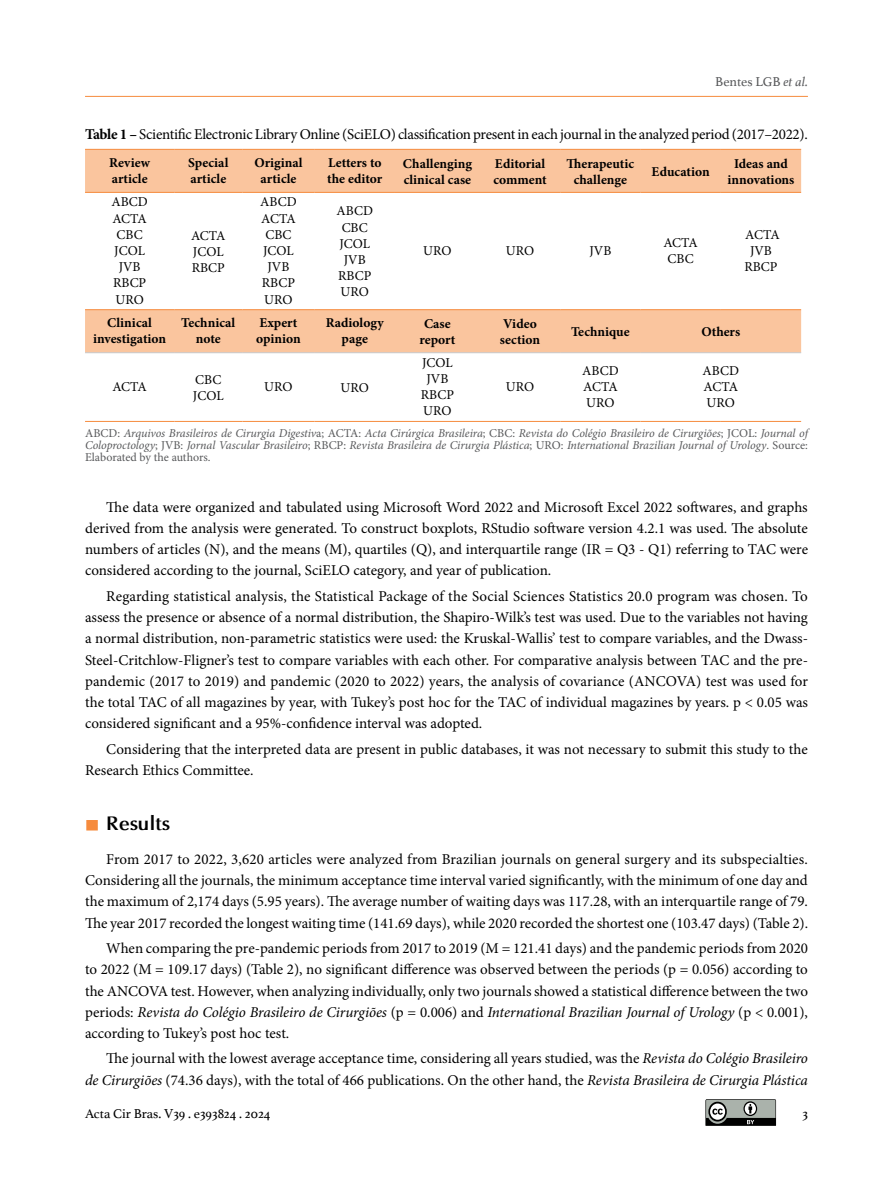
<style>
.page{position:relative;width:893px;height:1191px;background:#fff}
.page>*{position:absolute;margin:0;border:0;box-sizing:border-box;transform-origin:0 0}
.t1{font:700 19.5px "Optima";color:#000}
.t2{font:15px/21.1px "Minion Pro";letter-spacing:-.005em;color:#000;text-align:justify}
.t3{font:700 13.5px/16.2px "Minion Pro";color:#000}
.t4{font:13.5px/16.2px "Minion Pro";color:#000;text-align:center}
.t5{font:13.5px "Athelas";color:#000}
.t6{font:13.5px "Athelas";color:#58595b}
.t7{font:italic 12px/12.1px "Minion Pro";letter-spacing:-.01em;color:#58595b;text-align:justify}
.s1{font-style:italic}
.s2{font-weight:700}
.s3{font-style:normal}
</style>
<div class="page">
<svg style="left:705px;top:1099px;width:72px;height:27px;background:#777a77"></svg>
<hr style="left:85px;top:96px;width:723px;height:1px;background:#f68b3d">
<div style="left:86px;top:820px;width:12px;height:10px;background:#f68b3d"></div>
<svg style="left:85px;top:150px;width:716px;height:202px"></svg>
<hr style="left:85px;top:352px;width:89px;height:1px;background:#c7c8ca">
<hr style="left:174px;top:352px;width:68px;height:1px;background:#c7c8ca">
<hr style="left:242px;top:352px;width:73px;height:1px;background:#c7c8ca">
<hr style="left:315px;top:352px;width:80px;height:1px;background:#c7c8ca">
<hr style="left:395px;top:352px;width:85px;height:1px;background:#c7c8ca">
<hr style="left:480px;top:352px;width:80px;height:1px;background:#c7c8ca">
<hr style="left:560px;top:352px;width:81px;height:1px;background:#c7c8ca">
<hr style="left:641px;top:352px;width:80px;height:1px;background:#c7c8ca">
<hr style="left:721px;top:352px;width:80px;height:1px;background:#c7c8ca">
<hr style="left:85px;top:149px;width:89px;height:1px;background:#f68b3d">
<hr style="left:174px;top:149px;width:68px;height:1px;background:#f68b3d">
<hr style="left:242px;top:149px;width:73px;height:1px;background:#f68b3d">
<hr style="left:315px;top:149px;width:80px;height:1px;background:#f68b3d">
<hr style="left:395px;top:149px;width:85px;height:1px;background:#f68b3d">
<hr style="left:480px;top:149px;width:80px;height:1px;background:#f68b3d">
<hr style="left:560px;top:149px;width:81px;height:1px;background:#f68b3d">
<hr style="left:641px;top:149px;width:80px;height:1px;background:#f68b3d">
<hr style="left:721px;top:149px;width:80px;height:1px;background:#f68b3d">
<hr style="left:85px;top:192px;width:89px;height:1px;background:#f68b3d">
<hr style="left:174px;top:192px;width:68px;height:1px;background:#f68b3d">
<hr style="left:242px;top:192px;width:73px;height:1px;background:#f68b3d">
<hr style="left:315px;top:192px;width:80px;height:1px;background:#f68b3d">
<hr style="left:395px;top:192px;width:85px;height:1px;background:#f68b3d">
<hr style="left:480px;top:192px;width:80px;height:1px;background:#f68b3d">
<hr style="left:560px;top:192px;width:81px;height:1px;background:#f68b3d">
<hr style="left:641px;top:192px;width:80px;height:1px;background:#f68b3d">
<hr style="left:721px;top:192px;width:80px;height:1px;background:#f68b3d">
<hr style="left:85px;top:309px;width:89px;height:1px;background:#f68b3d">
<hr style="left:174px;top:309px;width:68px;height:1px;background:#f68b3d">
<hr style="left:242px;top:309px;width:73px;height:1px;background:#f68b3d">
<hr style="left:315px;top:309px;width:80px;height:1px;background:#f68b3d">
<hr style="left:395px;top:309px;width:85px;height:1px;background:#f68b3d">
<hr style="left:480px;top:309px;width:80px;height:1px;background:#f68b3d">
<hr style="left:560px;top:309px;width:81px;height:1px;background:#f68b3d">
<hr style="left:641px;top:309px;width:80px;height:1px;background:#f68b3d">
<hr style="left:721px;top:309px;width:80px;height:1px;background:#f68b3d">
<hr style="left:85px;top:421px;width:89px;height:1px;background:#f68b3d">
<hr style="left:174px;top:421px;width:68px;height:1px;background:#f68b3d">
<hr style="left:242px;top:421px;width:73px;height:1px;background:#f68b3d">
<hr style="left:315px;top:421px;width:80px;height:1px;background:#f68b3d">
<hr style="left:395px;top:421px;width:85px;height:1px;background:#f68b3d">
<hr style="left:480px;top:421px;width:80px;height:1px;background:#f68b3d">
<hr style="left:560px;top:421px;width:81px;height:1px;background:#f68b3d">
<hr style="left:641px;top:421px;width:80px;height:1px;background:#f68b3d">
<hr style="left:721px;top:421px;width:80px;height:1px;background:#f68b3d">
<p class="t6" style="left:715px;top:71px;width:94px">Bentes LGB <span class="s1">et al.</span></p>
<p class="t2" style="left:85px;top:123px;width:724px"><span class="s2">Table 1 –</span> Scientific Electronic Library Online (SciELO) classification present in each journal in the analyzed period (2017–2022).</p>
<p class="t3" style="left:109px;top:154px;width:42px">Review article</p>
<p class="t3" style="left:188px;top:154px;width:42px">Special article</p>
<p class="t3" style="left:254px;top:154px;width:50px;text-align:center">Original article</p>
<p class="t3" style="left:327px;top:154px;width:57px">Letters to the editor</p>
<p class="t3" style="left:403px;top:155px;width:71px">Challenging clinical case</p>
<p class="t3" style="left:493px;top:155px;width:55px">Editorial comment</p>
<p class="t3" style="left:567px;top:155px;width:69px;text-align:center">Therapeutic challenge</p>
<p class="t3" style="left:652px;top:163px;width:60px">Education</p>
<p class="t3" style="left:727px;top:155px;width:69px;text-align:center">Ideas and innovations</p>
<p class="t4" style="left:111px;top:194px;width:38px">ABCD<br>ACTA<br>CBC<br>JCOL<br>JVB<br>RBCP<br>URO</p>
<p class="t4" style="left:260px;top:194px;width:38px">ABCD<br>ACTA<br>CBC<br>JCOL<br>JVB<br>RBCP<br>URO</p>
<p class="t4" style="left:337px;top:203px;width:38px">ABCD<br>CBC<br>JCOL<br>JVB<br>RBCP<br>URO</p>
<p class="t4" style="left:423px;top:243px;width:30px">URO</p>
<p class="t4" style="left:506px;top:243px;width:30px">URO</p>
<p class="t4" style="left:589px;top:243px;width:23px">JVB</p>
<p class="t4" style="left:663px;top:235px;width:36px">ACTA<br>CBC</p>
<p class="t4" style="left:744px;top:226px;width:37px">ACTA<br>JVB<br>RBCP</p>
<p class="t4" style="left:191px;top:227px;width:36px;text-align:left">ACTA<br>JCOL<br>RBCP</p>
<p class="t3" style="left:93px;top:314px;width:75px;text-align:center">Clinical investigation</p>
<p class="t3" style="left:181px;top:314px;width:56px;text-align:center">Technical note</p>
<p class="t3" style="left:256px;top:314px;width:46px">Expert opinion</p>
<p class="t3" style="left:326px;top:314px;width:60px;text-align:center">Radiology page</p>
<p class="t3" style="left:419px;top:315px;width:37px;text-align:center">Case report</p>
<p class="t3" style="left:500px;top:315px;width:42px">Video section</p>
<p class="t3" style="left:571px;top:323px;width:60px">Technique</p>
<p class="t3" style="left:701px;top:323px;width:40px">Others</p>
<p class="t4" style="left:112px;top:379px;width:36px">ACTA</p>
<p class="t4" style="left:193px;top:371px;width:32px;text-align:left">CBC<br>JCOL</p>
<p class="t4" style="left:264px;top:379px;width:30px">URO</p>
<p class="t4" style="left:341px;top:380px;width:30px">URO</p>
<p class="t4" style="left:421px;top:354px;width:35px">JCOL<br>JVB<br>RBCP<br>URO</p>
<p class="t4" style="left:582px;top:362px;width:38px;text-align:justify">ABCD ACTA URO</p>
<p class="t4" style="left:703px;top:362px;width:38px;text-align:justify">ABCD ACTA URO</p>
<p class="t7" style="left:85px;top:426px;width:724px"><span class="s3">ABCD:</span> Arquivos Brasileiros de Cirurgia Digestiv<span class="s3">a; ACTA:</span> Acta Cirúrgica Brasileira<span class="s3">; CBC:</span> Revista do Colégio Brasileiro de Cirurgiões<span class="s3">; JCOL:</span> Journal of Coloproctology<span class="s3">; JVB:</span> Jornal Vascular Brasileiro<span class="s3">; RBCP:</span> Revista Brasileira de Cirurgia Plástica<span class="s3">; URO:</span> International Brazilian Journal of Urology<span class="s3">. Source:<br>Elaborated by the authors.</span></p>
<p class="t2" style="left:85px;top:496px;width:724px;text-indent:21px">The data were organized and tabulated using Microsoft Word 2022 and Microsoft Excel 2022 softwares, and graphs derived from the analysis were generated. To construct boxplots, RStudio software version 4.2.1 was used. The absolute numbers of articles (N), and the means (M), quartiles (Q), and interquartile range (IR = Q3 - Q1) referring to TAC were considered according to the journal, SciELO category, and year of publication.</p>
<p class="t2" style="left:85px;top:585px;width:724px;text-indent:21px">Regarding statistical analysis, the Statistical Package of the Social Sciences Statistics 20.0 program was chosen. To assess the presence or absence of a normal distribution, the Shapiro-Wilk’s test was used. Due to the variables not having a normal distribution, non-parametric statistics were used: the Kruskal-Wallis’ test to compare variables, and the Dwass-Steel-Critchlow-Fligner’s test to compare variables with each other. For comparative analysis between TAC and the pre&shy;pandemic (2017 to 2019) and pandemic (2020 to 2022) years, the analysis of covariance (ANCOVA) test was used for the total TAC of all magazines by year, with Tukey’s post hoc for the TAC of individual magazines by years. p &lt; 0.05 was considered significant and a 95%-confidence interval was adopted.</p>
<p class="t2" style="left:85px;top:738px;width:724px;text-indent:21px">Considering that the interpreted data are present in public databases, it was not necessary to submit this study to the<br>Research Ethics Committee.</p>
<p class="t4" style="left:506px;top:379px;width:30px">URO</p>
<h1 class="t1" style="left:106px;top:811px;width:65px">Results</h1>
<p class="t2" style="left:85px;top:848px;width:725px;text-indent:21px">From 2017 to 2022, 3,620 articles were analyzed from Brazilian journals on general surgery and its subspecialties.<br>Considering all the journals, the minimum acceptance time interval varied significantly, with the minimum of one day and the maximum of 2,174 days (5.95 years). The average number of waiting days was 117.28, with an interquartile range of 79.<br>The year 2017 recorded the longest waiting time (141.69 days), while 2020 recorded the shortest one (103.47 days) (Table 2).</p>
<p class="t2" style="left:85px;top:937px;width:724px;text-indent:21px">When comparing the pre-pandemic periods from 2017 to 2019 (M = 121.41 days) and the pandemic periods from 2020 to 2022 (M = 109.17 days) (Table 2), no significant difference was observed between the periods (p = 0.056) according to the ANCOVA test. However, when analyzing individually, only two journals showed a statistical difference between the two periods: <span class="s1">Revista do Colégio Brasileiro de Cirurgiões</span> (p = 0.006) and <span class="s1">International Brazilian Journal of Urology</span> (p &lt; 0.001), according to Tukey’s post hoc test.</p>
<p class="t2" style="left:85px;top:1048px;width:724px;text-align:right">The journal with the lowest average acceptance time, considering all years studied, was the <span class="s1">Revista do Colégio Brasileiro<br>de Cirurgiões</span> (74.36 days), with the total of 466 publications. On the other hand, the <span class="s1">Revista Brasileira de Cirurgia Plástica</span></p>
<p class="t5" style="left:85px;top:1102px;width:187px">Acta Cir Bras. V39 . e393824 . 2024</p>
<p class="t5" style="left:802px;top:1102px;width:7px">3</p>
</div>
